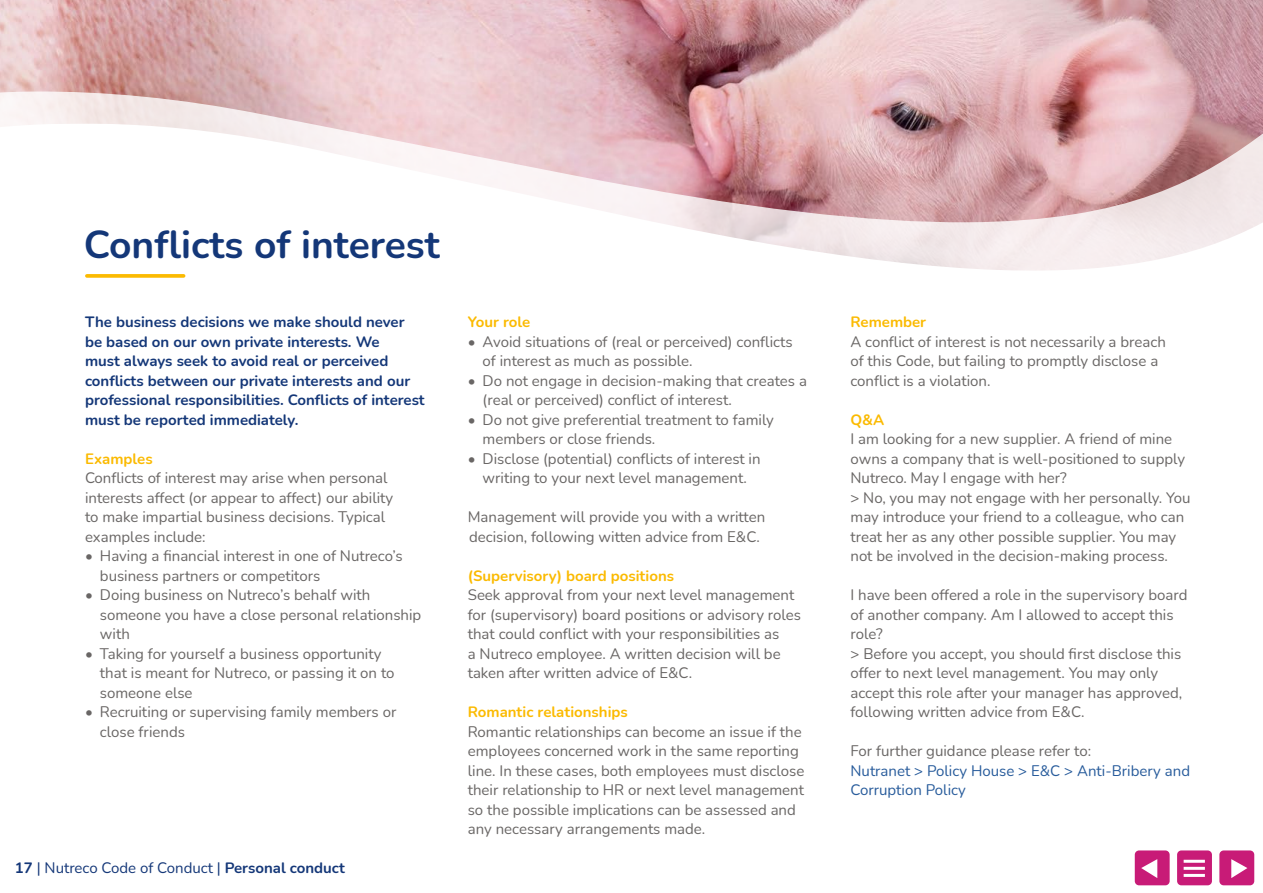
<style>
.page{position:relative;width:1263px;height:893px;background:#fff}
.page>*{position:absolute;margin:0;border:0;box-sizing:border-box;transform-origin:0 0}
.t1{font:700 39px "Nunito";color:#143778}
.t2{font:15px/19.5px "Nunito";color:#696665}
.t3{font:700 15px/19.5px "Nunito";color:#143778}
.t4{font:700 15px "Nunito";color:#fbba00}
.t5{font:15px/19.5px "Nunito";color:#275b9b}
.t6{font:15px "Nunito";color:#143778}
.s1{font-weight:700}
</style>
<div class="page">
<img style="left:0;top:0;width:1263px;height:76px">
<svg style="left:0;top:76px;width:1263px;height:40px;background:#ddb5b8"></svg>
<svg style="left:9px;top:116px;width:1254px;height:162px"></svg>
<svg style="left:87px;top:274px;width:97px;height:4px"></svg>
<svg style="left:1190px;top:850px;width:22px;height:36px"></svg>
<div style="left:1134px;top:850px;width:56px;height:43px;background:#000;opacity:.75"></div>
<svg style="left:1134px;top:850px;width:37px;height:39px"></svg>
<svg style="left:1219px;top:850px;width:36px;height:36px"></svg>
<h1 class="t1" style="left:84px;top:217px;width:357px">Conflicts of interest</h1>
<p class="t3" style="left:85px;top:311px;width:341px">The business decisions we make should never be based on our own private interests. We<br>must always seek to avoid real or perceived conflicts between our private interests and our professional responsibilities. Conflicts of interest must be reported immediately.</p>
<p class="t4" style="left:85px;top:448px;width:69px">Examples</p>
<p class="t2" style="left:85px;top:467px;width:310px">Conflicts of interest may arise when personal interests affect (or appear to affect) our ability to make impartial business decisions. Typical examples include:</p>
<p class="t2" style="left:100px;top:545px;width:304px;text-indent:-15px">• Having a financial interest in one of Nutreco’s business partners or competitors</p>
<p class="t2" style="left:100px;top:584px;width:323px;text-indent:-15px">• Doing business on Nutreco’s behalf with someone you have a close personal relationship with</p>
<p class="t2" style="left:100px;top:643px;width:296px;text-indent:-15px">• Taking for yourself a business opportunity that is meant for Nutreco, or passing it on to someone else</p>
<p class="t2" style="left:100px;top:701px;width:298px;text-indent:-15px">• Recruiting or supervising family members or close friends</p>
<p class="t6" style="left:15px;top:857px;width:331px"><span class="s1">17</span> | Nutreco Code of Conduct | <span class="s1">Personal conduct</span></p>
<p class="t4" style="left:468px;top:311px;width:64px">Your role</p>
<p class="t2" style="left:483px;top:331px;width:311px;text-indent:-15px">• Avoid situations of (real or perceived) conflicts of interest as much as possible.</p>
<p class="t2" style="left:483px;top:370px;width:326px;text-indent:-15px">• Do not engage in decision-making that creates a (real or perceived) conflict of interest.</p>
<p class="t2" style="left:483px;top:409px;width:293px;text-indent:-15px">• Do not give preferential treatment to family members or close friends.</p>
<p class="t2" style="left:468px;top:448px;width:294px;text-align:center">• Disclose (potential) conflicts of interest in writing to your next level management.</p>
<p class="t2" style="left:468px;top:506px;width:299px">Management will provide you with a written decision, following witten advice from E&amp;C.</p>
<p class="t4" style="left:468px;top:565px;width:208px">(Supervisory) board positions</p>
<p class="t2" style="left:468px;top:584px;width:335px">Seek approval from your next level management for (supervisory) board positions or advisory roles that could conflict with your responsibilities as<br>a Nutreco employee. A written decision will be taken after written advice of E&amp;C.</p>
<p class="t4" style="left:468px;top:701px;width:162px">Romantic relationships</p>
<p class="t2" style="left:468px;top:721px;width:338px">Romantic relationships can become an issue if the employees concerned work in the same reporting line. In these cases, both employees must disclose their relationship to HR or next level management so the possible implications can be assessed and any necessary arrangements made.</p>
<p class="t4" style="left:850px;top:311px;width:77px">Remember</p>
<p class="t2" style="left:850px;top:331px;width:317px">A conflict of interest is not necessarily a breach of this Code, but failing to promptly disclose a conflict is a violation.</p>
<p class="t4" style="left:850px;top:409px;width:35px">Q&amp;A</p>
<p class="t2" style="left:850px;top:428px;width:342px">I am looking for a new supplier. A friend of mine owns a company that is well-positioned to supply Nutreco. May I engage with her?<br>&gt; No, you may not engage with her personally. You may introduce your friend to a colleague, who can treat her as any other possible supplier. You may not be involved in the decision-making process.</p>
<p class="t2" style="left:850px;top:584px;width:338px">I have been offered a role in the supervisory board of another company. Am I allowed to accept this role?<br>&gt; Before you accept, you should first disclose this offer to next level management. You may only accept this role after your manager has approved, following written advice from E&amp;C.</p>
<p class="t2" style="left:850px;top:740px;width:242px">For further guidance please refer to:</p>
<p class="t5" style="left:850px;top:760px;width:341px">Nutranet &gt; Policy House &gt; E&amp;C &gt; Anti-Bribery and<br>Corruption Policy</p>
</div>
